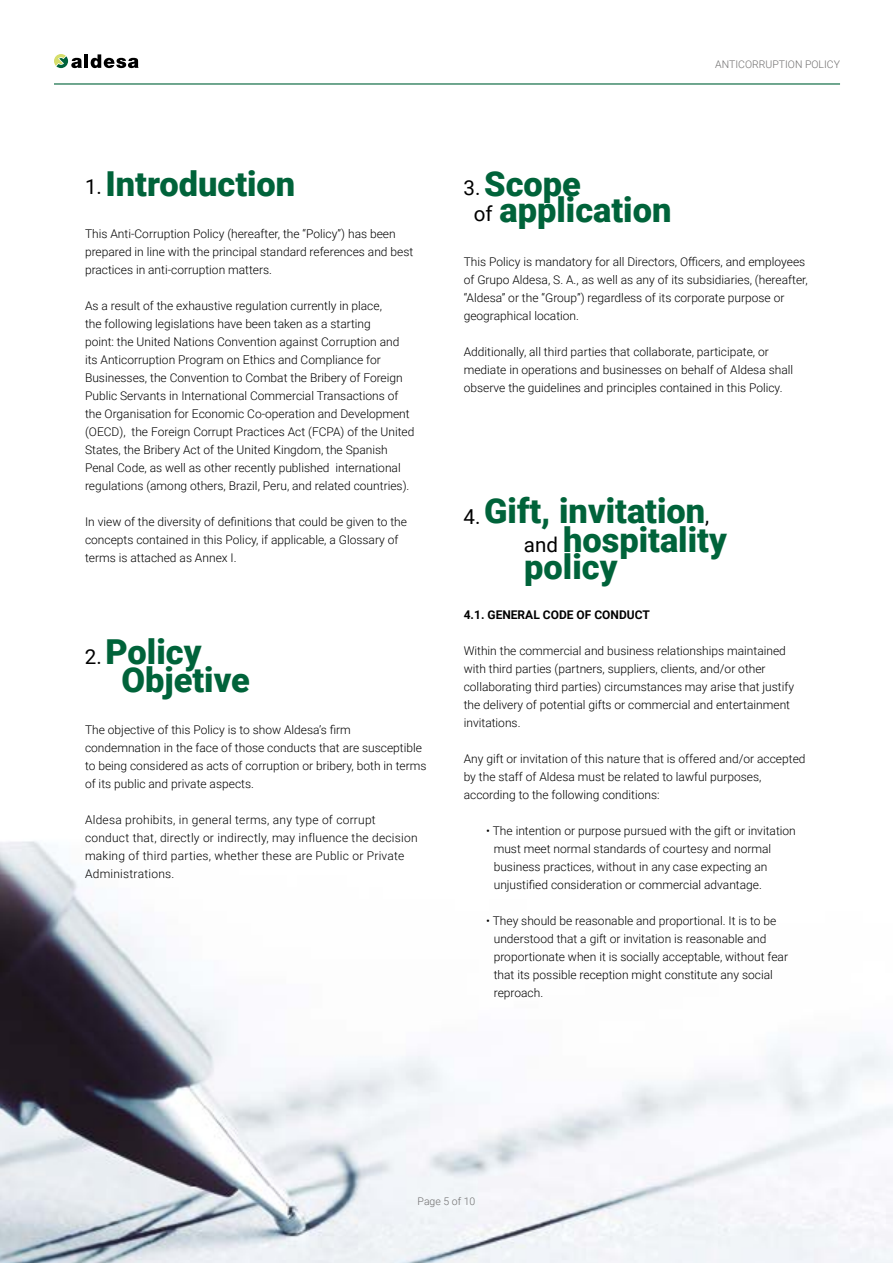
<style>
.page{position:relative;width:893px;height:1263px;background:#fff}
.page>*{position:absolute;margin:0;border:0;box-sizing:border-box;transform-origin:0 0}
.t1{font:900 34.35px/28px "Roboto";color:#00633a}
.t2{font:20.55px "Roboto";color:#000}
.t3{font:300 12px/18px "Roboto";color:#000}
.t4{font:300 12px/18px "Roboto";letter-spacing:.02em;color:#000}
.t5{font:700 12px "Roboto";color:#000}
.t6{font:300 10.5px "Roboto";color:#706f6f}
.s1{font-weight:400;font-size:20.55px;color:#000}
</style>
<div class="page">
<img style="left:0;top:841px;width:893px;height:422px">
<hr style="left:84px;top:54px;width:4px;height:14px;background:#000">
<svg style="left:91px;top:54px;width:48px;height:14px"></svg>
<svg style="left:54px;top:54px;width:28px;height:14px"></svg>
<hr style="left:54px;top:83px;width:786px;height:2px;background:#00633a">
<p class="t6" style="left:715px;top:57px;width:126px">ANTICORRUPTION POLICY</p>
<h1 class="t1" style="left:85px;top:168px;width:212px"><span class="s1">1.</span> Introduction</h1>
<p class="t3" style="left:85px;top:224px;width:330px">This Anti-Corruption Policy (hereafter, the “Policy”) has been prepared in line with the principal standard references and best practices in anti-corruption matters.</p>
<p class="t3" style="left:85px;top:296px;width:331px">As a result of the exhaustive regulation currently in place,<br>the following legislations have been taken as a starting<br>point: the United Nations Convention against Corruption and its Anticorruption Program on Ethics and Compliance for Businesses, the Convention to Combat the Bribery of Foreign Public Servants in International Commercial Transactions of the Organisation for Economic Co-operation and Development (OECD), the Foreign Corrupt Practices Act (FCPA) of the United States, the Bribery Act of the United Kingdom, the Spanish Penal Code, as well as other recently published international regulations (among others, Brazil, Peru, and related countries).</p>
<p class="t3" style="left:85px;top:512px;width:324px">In view of the diversity of definitions that could be given to the concepts contained in this Policy, if applicable, a Glossary of terms is attached as Annex I.</p>
<h1 class="t1" style="left:121px;top:637px;width:130px;text-indent:-16px">Policy<br>Objetive</h1>
<h2 class="t2" style="left:85px;top:642px;width:18px">2.</h2>
<p class="t3" style="left:85px;top:720px;width:343px">The objective of this Policy is to show Aldesa’s firm condemnation in the face of those conducts that are susceptible to being considered as acts of corruption or bribery, both in terms of its public and private aspects.</p>
<p class="t4" style="left:85px;top:810px;width:334px">Aldesa prohibits, in general terms, any type of corrupt conduct that, directly or indirectly, may influence the decision making of third parties, whether these are Public or Private Administrations.</p>
<h1 class="t1" style="left:474px;top:169px;width:199px;line-height:26.1px">Scope<br><span class="s1">of</span> application</h1>
<h2 class="t2" style="left:463px;top:173px;width:18px">3.</h2>
<p class="t3" style="left:464px;top:252px;width:346px">This Policy is mandatory for all Directors, Officers, and employees of Grupo Aldesa, S. A., as well as any of its subsidiaries, (hereafter, “Aldesa” or the “Group”) regardless of its corporate purpose or geographical location.</p>
<p class="t3" style="left:464px;top:342px;width:331px">Additionally, all third parties that collaborate, participate, or mediate in operations and businesses on behalf of Aldesa shall observe the guidelines and principles contained in this Policy.</p>
<h1 class="t1" style="left:524px;top:495px;width:204px;line-height:28.7px;text-indent:-40px">Gift, invitation<span class="s1">, and</span> hospitality</h1>
<h2 class="t2" style="left:463px;top:502px;width:18px">4.</h2>
<h1 class="t1" style="left:524px;top:551px;width:95px">policy</h1>
<p class="t5" style="left:464px;top:606px;width:188px">4.1. GENERAL CODE OF CONDUCT</p>
<p class="t3" style="left:464px;top:641px;width:332px">Within the commercial and business relationships maintained with third parties (partners, suppliers, clients, and/or other collaborating third parties) circumstances may arise that justify the delivery of potential gifts or commercial and entertainment invitations.</p>
<p class="t3" style="left:464px;top:749px;width:343px">Any gift or invitation of this nature that is offered and/or accepted by the staff of Aldesa must be related to lawful purposes, according to the following conditions:</p>
<p class="t3" style="left:494px;top:821px;width:304px;text-indent:-8px">• The intention or purpose pursued with the gift or invitation must meet normal standards of courtesy and normal business practices, without in any case expecting an unjustified consideration or commercial advantage.</p>
<p class="t3" style="left:494px;top:911px;width:296px;text-indent:-8px">• They should be reasonable and proportional. It is to be understood that a gift or invitation is reasonable and proportionate when it is socially acceptable, without fear that its possible reception might constitute any social reproach.</p>
<p class="t6" style="left:418px;top:1194px;width:59px">Page 5 of 10</p>
</div>
